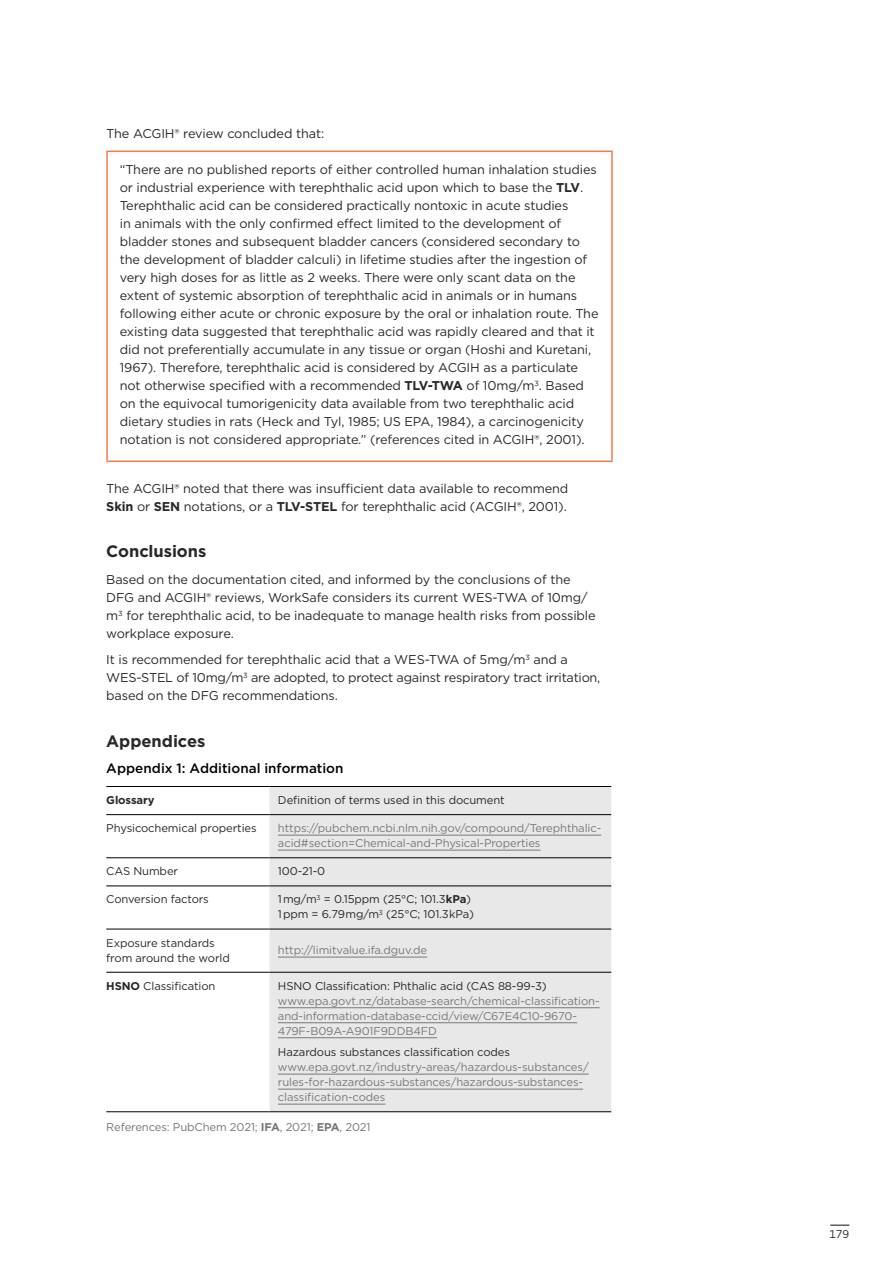
<style>
.page{position:relative;width:893px;height:1263px;background:#fff}
.page>*{position:absolute;margin:0;border:0;box-sizing:border-box;transform-origin:0 0}
.t1{font:700 16.5px "Gotham";color:#292829}
.t2{font:500 13.5px "Gotham";color:#000}
.body{font:12.75px/18px "Gotham";letter-spacing:-.01em;color:#292829}
.body_above_bullets{font:12.75px "Gotham";letter-spacing:-.01em;color:#292829}
.table_body{font:11.25px/15px "Gotham";letter-spacing:-.01em;color:#77787b}
.table_body-2{font:11.25px/15px "Gotham";letter-spacing:-.01em;color:#292829}
.table_body-3{font:11.25px "Gotham";letter-spacing:-.01em;color:#747678}
.table_body-4{font:700 11.25px "Gotham";letter-spacing:-.01em;color:#292829}
.s1{font-weight:700}
.s2{color:#292829}
</style>
<div class="page">
<hr style="left:106px;top:151px;width:507px;height:1px;background:#f47a4d">
<hr style="left:106px;top:152px;width:2px;height:308px;background:#f47a4d">
<hr style="left:611px;top:152px;width:2px;height:308px;background:#f47a4d">
<hr style="left:106px;top:460px;width:507px;height:2px;background:#f47a4d">
<div style="left:269px;top:787px;width:342px;height:324px;background:#e8e8e9"></div>
<hr style="left:106px;top:814px;width:163px;height:1px;background:#000">
<hr style="left:269px;top:814px;width:342px;height:1px;background:#000">
<hr style="left:106px;top:857px;width:163px;height:1px;background:#000">
<hr style="left:269px;top:857px;width:342px;height:1px;background:#000">
<hr style="left:106px;top:886px;width:163px;height:1px;background:#000">
<hr style="left:269px;top:886px;width:342px;height:1px;background:#000">
<hr style="left:106px;top:929px;width:163px;height:1px;background:#000">
<hr style="left:269px;top:929px;width:342px;height:1px;background:#000">
<hr style="left:106px;top:972px;width:163px;height:1px;background:#000">
<hr style="left:269px;top:972px;width:342px;height:1px;background:#000">
<hr style="left:106px;top:1111px;width:163px;height:1px;background:#000">
<hr style="left:269px;top:1111px;width:342px;height:1px;background:#000">
<hr style="left:106px;top:786px;width:163px;height:1px;background:#000">
<hr style="left:269px;top:786px;width:342px;height:1px;background:#000">
<hr style="left:278px;top:835px;width:323px;height:1px;background:#77787b">
<hr style="left:278px;top:850px;width:263px;height:1px;background:#77787b">
<hr style="left:278px;top:957px;width:149px;height:1px;background:#77787b">
<hr style="left:278px;top:1007px;width:322px;height:1px;background:#77787b">
<hr style="left:278px;top:1022px;width:299px;height:1px;background:#77787b">
<hr style="left:278px;top:1037px;width:159px;height:1px;background:#77787b">
<hr style="left:278px;top:1074px;width:311px;height:1px;background:#77787b">
<hr style="left:278px;top:1089px;width:305px;height:1px;background:#77787b">
<hr style="left:278px;top:1104px;width:107px;height:1px;background:#77787b">
<svg style="left:830px;top:1224px;width:19px;height:2px"></svg>
<p class="body_above_bullets" style="left:106px;top:125px;width:219px">The ACGIH® review concluded that:</p>
<p class="body" style="left:120px;top:160px;width:480px">“There are no published reports of either controlled human inhalation studies or industrial experience with terephthalic acid upon which to base the <span class="s1">TLV</span>.<br>Terephthalic acid can be considered practically nontoxic in acute studies<br>in animals with the only confirmed effect limited to the development of bladder stones and subsequent bladder cancers (considered secondary to the development of bladder calculi) in lifetime studies after the ingestion of very high doses for as little as 2 weeks. There were only scant data on the extent of systemic absorption of terephthalic acid in animals or in humans following either acute or chronic exposure by the oral or inhalation route. The existing data suggested that terephthalic acid was rapidly cleared and that it did not preferentially accumulate in any tissue or organ (Hoshi and Kuretani, 1967). Therefore, terephthalic acid is considered by ACGIH as a particulate not otherwise specified with a recommended <span class="s1">TLV-TWA</span> of 10mg/m<sup>3</sup>. Based on the equivocal tumorigenicity data available from two terephthalic acid dietary studies in rats (Heck and Tyl, 1985; US EPA, 1984), a carcinogenicity notation is not considered appropriate.” (references cited in ACGIH®, 2001).</p>
<p class="body" style="left:106px;top:479px;width:463px">The ACGIH® noted that there was insufficient data available to recommend<br><span class="s1">Skin</span> or <span class="s1">SEN</span> notations, or a <span class="s1">TLV-STEL</span> for terephthalic acid (ACGIH®, 2001).</p>
<h1 class="t1" style="left:106px;top:540px;width:102px">Conclusions</h1>
<p class="body" style="left:106px;top:570px;width:491px">Based on the documentation cited, and informed by the conclusions of the DFG and ACGIH® reviews, WorkSafe considers its current WES-TWA of 10mg/ m<sup>3</sup> for terephthalic acid, to be inadequate to manage health risks from possible workplace exposure.</p>
<p class="body" style="left:106px;top:650px;width:496px">It is recommended for terephthalic acid that a WES-TWA of 5mg/m<sup>3</sup> and a<br>WES-STEL of 10mg/m<sup>3</sup> are adopted, to protect against respiratory tract irritation, based on the DFG recommendations.</p>
<h1 class="t1" style="left:106px;top:730px;width:100px">Appendices</h1>
<h4 class="t2" style="left:106px;top:760px;width:239px">Appendix 1: Additional information</h4>
<p class="table_body-4" style="left:106px;top:792px;width:50px">Glossary</p>
<p class="table_body-2" style="left:278px;top:792px;width:228px">Definition of terms used in this document</p>
<p class="table_body-2" style="left:106px;top:820px;width:152px">Physicochemical properties</p>
<p class="table_body" style="left:278px;top:820px;width:325px">https://pubchem.ncbi.nlm.nih.gov/compound/Terephthalic&shy;acid#section=Chemical-and-Physical-Properties</p>
<p class="table_body-2" style="left:106px;top:863px;width:73px">CAS Number</p>
<p class="table_body-2" style="left:278px;top:863px;width:49px">100-21-0</p>
<p class="table_body-2" style="left:106px;top:892px;width:104px">Conversion factors</p>
<p class="table_body-2" style="left:278px;top:892px;width:195px">1mg/m<sup>3</sup> = 0.15ppm (25°C; 101.3<span class="s1">kPa</span>)</p>
<p class="table_body-2" style="left:278px;top:907px;width:198px">1ppm = 6.79mg/m<sup>3</sup> (25°C; 101.3kPa)</p>
<p class="table_body-2" style="left:106px;top:935px;width:125px">Exposure standards from around the world</p>
<p class="table_body" style="left:278px;top:942px;width:151px">http://limitvalue.ifa.dguv.de</p>
<p class="table_body-2" style="left:106px;top:978px;width:111px"><span class="s1">HSNO</span> Classification</p>
<p class="table_body" style="left:278px;top:978px;width:323px"><span class="s2">HSNO Classification: Phthalic acid (CAS 88-99-3) </span>www.epa.govt.nz/database-search/chemical-classification&shy;and-information-database-ccid/view/C67E4C10-9670- 479F-B09A-A901F9DDB4FD</p>
<p class="table_body" style="left:278px;top:1044px;width:312px"><span class="s2">Hazardous substances classification codes </span>www.epa.govt.nz/industry-areas/hazardous-substances/ rules-for-hazardous-substances/hazardous-substances&shy;classification-codes</p>
<p class="table_body-3" style="left:106px;top:1120px;width:266px">References: PubChem 2021; <span class="s1">IFA</span>, 2021; <span class="s1">EPA</span>, 2021</p>
<p class="table_body-2" style="left:829px;top:1227px;width:22px">179</p>
</div>
